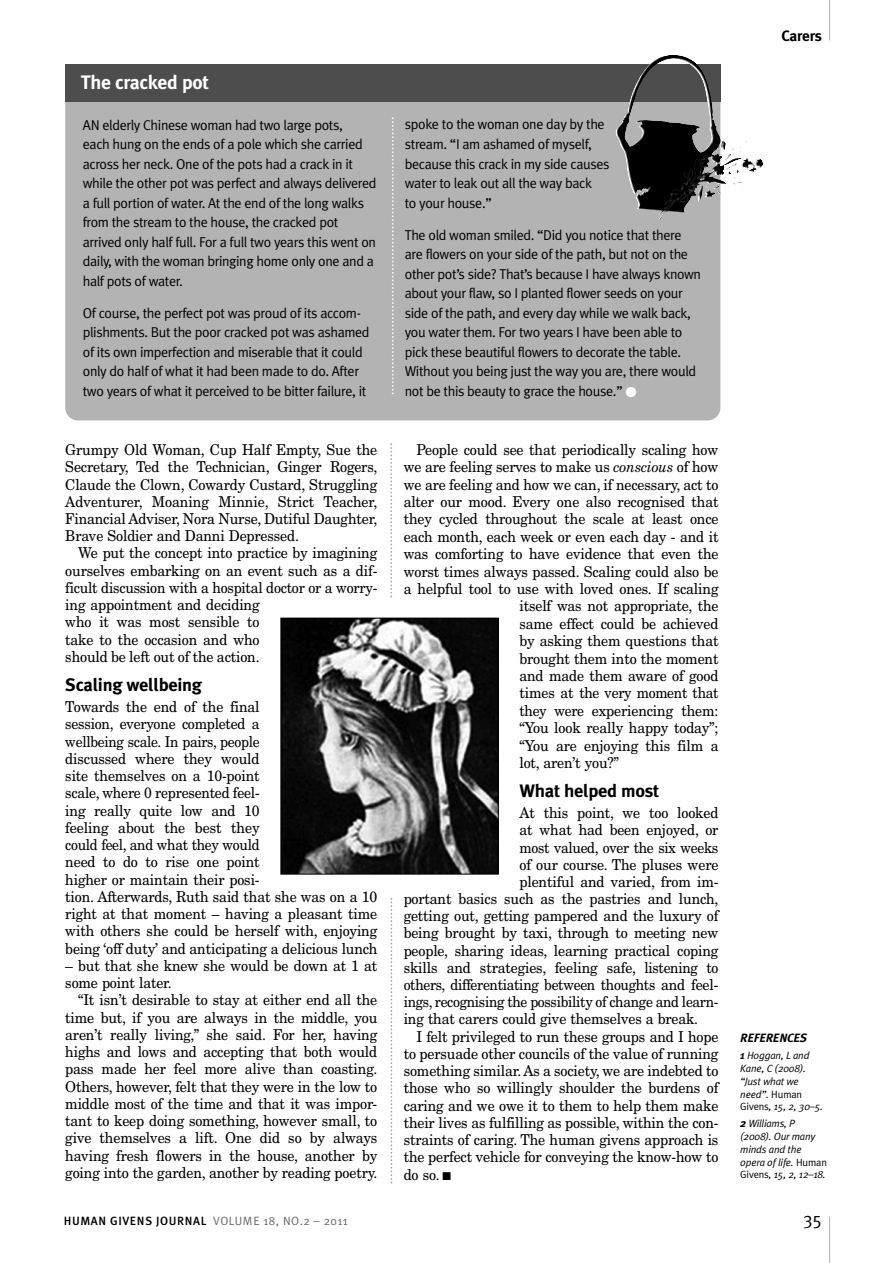
<style>
.page{position:relative;width:893px;height:1263px;background:#fff}
.page>*{position:absolute;margin:0;border:0;box-sizing:border-box;transform-origin:0 0}
.t1{font:700 19.5px "Meta Plus";letter-spacing:-.015em;color:#fff}
.t2{font:700 18px "Meta Plus";letter-spacing:-.015em;color:#000}
.t3{font:18px "Meta Plus Normal";color:#000}
.t4{font:15px/17.2px "New Century Schlbk";letter-spacing:-.01em;color:#000;scale:.94 1}
.t5{font:15px "New Century Schlbk";letter-spacing:-.01em;color:#000;scale:.92 1}
.t6{font:700 15px "Meta Plus";letter-spacing:-.015em;color:#000}
.t7{font:14.25px/19.5px "Meta Plus Normal";letter-spacing:-.025em;color:#000}
.t8{font:500 12px "Meta Plus";letter-spacing:.045em;color:#000}
.t9{font:italic 700 12px "Meta Plus";letter-spacing:-.015em;color:#000}
.t10{font:italic 10.5px/12.8px "Meta Plus Normal";letter-spacing:-.015em;color:#000}
.s1{color:#fff}
.s2{font-style:italic}
.s3{font-family:"Meta Plus";font-weight:700;font-size:11.25px}
.s4{font-style:normal}
.s5{font-family:"Meta Plus Normal";font-weight:400;color:#666}
</style>
<div class="page">
<hr style="left:829px;top:0;width:1px;height:40px;background:#b3b3b3">
<hr style="left:829px;top:1217px;width:1px;height:46px;background:#b3b3b3">
<svg style="left:390px;top:898px;width:2px;height:285px"></svg>
<div style="left:65px;top:76px;width:655px;height:344px;background:#b3b3b3;border-radius:13px"></div>
<div style="left:65px;top:65px;width:655px;height:37px;background:#4d4d4d"></div>
<img style="left:614px;top:55px;width:128px;height:166px">
<svg style="left:392px;top:117px;width:1px;height:277px"></svg>
<img style="left:283px;top:620px;width:213px;height:252px">
<div style="left:281px;top:618px;width:217px;height:256px;border:1px solid #000"></div>
<svg style="left:390px;top:443px;width:2px;height:154px"></svg>
<h1 class="t1" style="left:81px;top:75px;width:130px">The cracked pot</h1>
<p class="t7" style="left:83px;top:116px;width:295px">AN elderly Chinese woman had two large pots,<br>each hung on the ends of a pole which she carried across her neck. One of the pots had a crack in it while the other pot was perfect and always delivered a full portion of water. At the end of the long walks from the stream to the house, the cracked pot arrived only half full. For a full two years this went on daily, with the woman bringing home only one and a half pots of water.</p>
<p class="t7" style="left:83px;top:304px;width:288px">Of course, the perfect pot was proud of its accom&shy;plishments. But the poor cracked pot was ashamed of its own imperfection and miserable that it could only do half of what it had been made to do. After two years of what it perceived to be bitter failure, it</p>
<p class="t4" style="left:65px;top:442px;width:333px;text-align:justify">Grumpy Old Woman, Cup Half Empty, Sue the Secretary, Ted the Technician, Ginger Rogers, Claude the Clown, Cowardy Custard, Struggling Adventurer, Moaning Minnie, Strict Teacher, Financial Adviser, Nora Nurse, Dutiful Daughter, Brave Soldier and Danni Depressed.</p>
<p class="t4" style="left:65px;top:546px;width:333px;text-indent:13px">We put the concept into practice by imagining ourselves embarking on an event such as a dif&shy;ficult discussion with a hospital doctor or a worry&shy;ing appointment and deciding<br>who it was most sensible to<br>take to the occasion and who<br>should be left out of the action.</p>
<p class="t2" style="left:65px;top:677px;width:138px">Scaling wellbeing</p>
<p class="t4" style="left:65px;top:699px;width:333px">Towards the end of the final<br>session, everyone completed a<br>wellbeing scale. In pairs, people<br>discussed where they would<br>site themselves on a 10-point<br>scale, where 0 represented feel-<br>ing really quite low and 10<br>feeling about the best they<br>could feel, and what they would<br>need to do to rise one point<br>higher or maintain their posi-<br>tion. Afterwards, Ruth said that she was on a 10 right at that moment – having a pleasant time with others she could be herself with, enjoying being ‘off duty’ and anticipating a delicious lunch</p>
<p class="t4" style="left:65px;top:958px;width:333px">– but that she knew she would be down at 1 at some point later.</p>
<p class="t4" style="left:65px;top:993px;width:333px;text-align:justify;text-indent:13px">“It isn’t desirable to stay at either end all the time but, if you are always in the middle, you aren’t really living,” she said. For her, having highs and lows and accepting that both would pass made her feel more alive than coasting.<br>Others, however, felt that they were in the low to middle most of the time and that it was impor&shy;tant to keep doing something, however small, to give themselves a lift. One did so by always having fresh flowers in the house, another by going into the garden, another by reading poetry.</p>
<p class="t6" style="left:794px;top:29px;width:29px">ASD</p>
<p class="t6" style="left:781px;top:29px;width:42px">Carers</p>
<p class="t7" style="left:405px;top:116px;width:206px">spoke to the woman one day by the stream. “I am ashamed of myself, because this crack in my side causes water to leak out all the way back<br>to your house.”</p>
<p class="t7" style="left:405px;top:226px;width:298px">The old woman smiled. “Did you notice that there are flowers on your side of the path, but not on the other pot’s side? That’s because I have always known about your flaw, so I planted flower seeds on your side of the path, and every day while we walk back, you water them. For two years I have been able to pick these beautiful flowers to decorate the table.<br>Without you being just the way you are, there would not be this beauty to grace the house.” <span class="s1">●</span></p>
<p class="t4" style="left:416px;top:442px;width:323px">People could see that periodically scaling how</p>
<p class="t4" style="left:403px;top:460px;width:336px">we are feeling serves to make us <span class="s2">conscious</span> of how</p>
<p class="t4" style="left:403px;top:477px;width:336px">we are feeling and how we can, if necessary, act to</p>
<p class="t4" style="left:403px;top:494px;width:336px">alter our mood. Every one also recognised that</p>
<p class="t4" style="left:403px;top:512px;width:336px">they cycled throughout the scale at least once</p>
<p class="t4" style="left:403px;top:529px;width:336px">each month, each week or even each day - and it</p>
<p class="t4" style="left:403px;top:547px;width:336px">was comforting to have evidence that even the</p>
<p class="t4" style="left:403px;top:564px;width:336px">worst times always passed. Scaling could also be</p>
<p class="t4" style="left:403px;top:581px;width:336px">a helpful tool to use with loved ones. If scaling</p>
<p class="t4" style="left:519px;top:599px;width:213px">itself was not appropriate, the</p>
<p class="t4" style="left:519px;top:616px;width:213px">same effect could be achieved</p>
<p class="t4" style="left:519px;top:634px;width:213px">by asking them questions that</p>
<p class="t4" style="left:519px;top:651px;width:213px">brought them into the moment</p>
<p class="t4" style="left:519px;top:668px;width:213px">and made them aware of good</p>
<p class="t4" style="left:519px;top:686px;width:213px">times at the very moment that</p>
<p class="t5" style="left:519px;top:705px;width:218px">they were experiencing them:</p>
<p class="t4" style="left:519px;top:721px;width:213px">“You look really happy today”;</p>
<p class="t4" style="left:519px;top:738px;width:213px">“You are enjoying this film a</p>
<p class="t4" style="left:519px;top:755px;width:107px">lot, aren’t you?”</p>
<p class="t2" style="left:519px;top:783px;width:141px">What helped most</p>
<p class="t4" style="left:519px;top:805px;width:213px">At this point, we too looked</p>
<p class="t4" style="left:519px;top:823px;width:213px">at what had been enjoyed, or</p>
<p class="t5" style="left:519px;top:841px;width:218px">most valued, over the six weeks</p>
<p class="t4" style="left:519px;top:857px;width:213px">of our course. The pluses were</p>
<p class="t4" style="left:519px;top:874px;width:213px">plentiful and varied, from im-</p>
<p class="t4" style="left:403px;top:891px;width:336px">portant basics such as the pastries and lunch,</p>
<p class="t4" style="left:403px;top:908px;width:336px">getting out, getting pampered and the luxury of</p>
<p class="t4" style="left:403px;top:926px;width:336px">being brought by taxi, through to meeting new</p>
<p class="t4" style="left:403px;top:943px;width:336px">people, sharing ideas, learning practical coping</p>
<p class="t4" style="left:403px;top:960px;width:336px">skills and strategies, feeling safe, listening to</p>
<p class="t5" style="left:403px;top:979px;width:344px">others, differentiating between thoughts and feel-</p>
<p class="t5" style="left:403px;top:996px;width:344px">ings, recognising the possibility of change and learn-</p>
<p class="t4" style="left:403px;top:1012px;width:315px">ing that carers could give themselves a break.</p>
<p class="t4" style="left:416px;top:1029px;width:323px">I felt privileged to run these groups and I hope</p>
<p class="t4" style="left:403px;top:1046px;width:336px">to persuade other councils of the value of running</p>
<p class="t4" style="left:403px;top:1063px;width:336px">something similar. As a society, we are indebted to</p>
<p class="t4" style="left:403px;top:1081px;width:336px">those who so willingly shoulder the burdens of</p>
<p class="t4" style="left:403px;top:1098px;width:336px">caring and we owe it to them to help them make</p>
<p class="t4" style="left:403px;top:1115px;width:336px">their lives as fulfilling as possible, within the con-</p>
<p class="t4" style="left:403px;top:1132px;width:336px">straints of caring. The human givens approach is</p>
<p class="t4" style="left:403px;top:1150px;width:336px">the perfect vehicle for conveying the know-how to</p>
<p class="t4" style="left:403px;top:1167px;width:52px">do so. ■</p>
<p class="t9" style="left:740px;top:1033px;width:68px">REFERENCES</p>
<p class="t10" style="left:740px;top:1050px;width:84px"><span class="s3">1</span> Hoggan, L and<br>Kane, C (2008). “Just what we need”. <span class="s4">Human<br>Givens</span>, 15, 2, 30–5.</p>
<p class="t10" style="left:740px;top:1118px;width:88px"><span class="s3">2</span> Williams, P (2008). Our many minds and the opera of life. <span class="s4">Human<br>Givens</span>, 15, 2, 12–18.</p>
<p class="t8" style="left:64px;top:1216px;width:285px">HUMAN GIVENS JOURNAL <span class="s5">VOLUME 18, NO.2 – 2011</span></p>
<p class="t3" style="left:803px;top:1212px;width:20px">35</p>
</div>
